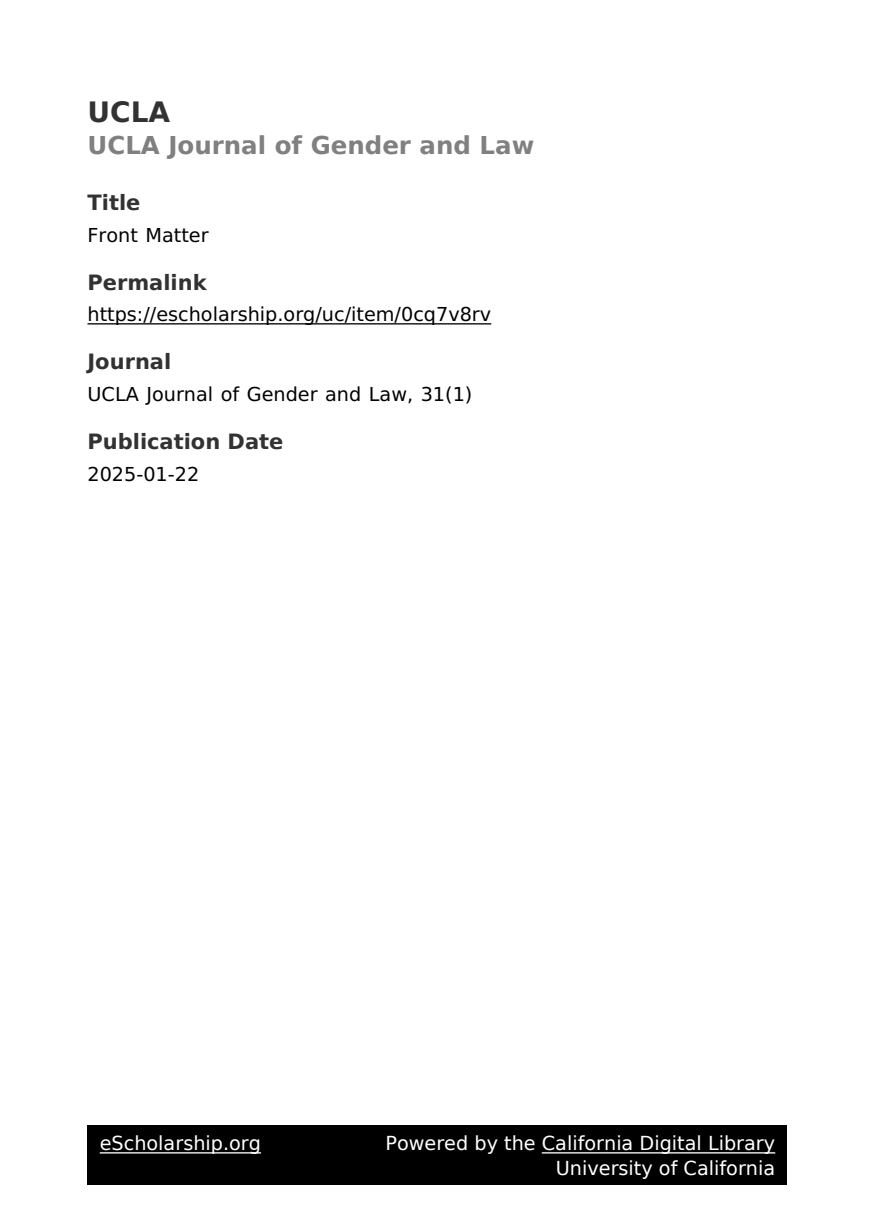
<style>
.page{position:relative;width:875px;height:1225px;background:#fff}
.page>*{position:absolute;margin:0;border:0;box-sizing:border-box;transform-origin:0 0}
.t1{font:700 28px "DejaVu Sans";color:#323232}
.t2{font:700 24.5px "DejaVu Sans";color:#808080}
.t3{font:700 21px "DejaVu Sans";color:#323232}
.t4{font:19.25px "Code 2000";color:#000}
.t5{font:19.25px/24.5px "DejaVu Sans";color:#fff;text-align:right}
</style>
<div class="page">
<hr style="left:88px;top:323px;width:403px;height:2px;background:#000">
<div style="left:88px;top:1125px;width:700px;height:60px;background:#000"></div>
<hr style="left:100px;top:1152px;width:161px;height:2px;background:#fff">
<hr style="left:542px;top:1152px;width:233px;height:2px;background:#fff">
<h1 class="t1" style="left:88px;top:101px;width:84px">UCLA</h1>
<p class="t2" style="left:88px;top:136px;width:448px">UCLA Journal of Gender and Law</p>
<p class="t3" style="left:88px;top:194px;width:54px">Title</p>
<p class="t4" style="left:88px;top:223px;width:123px">Front Matter</p>
<p class="t3" style="left:88px;top:274px;width:121px">Permalink</p>
<p class="t4" style="left:88px;top:303px;width:405px">https://escholarship.org/uc/item/0cq7v8rv</p>
<p class="t3" style="left:88px;top:354px;width:85px">Journal</p>
<p class="t4" style="left:88px;top:382px;width:386px">UCLA Journal of Gender and Law, 31(1)</p>
<p class="t3" style="left:88px;top:433px;width:198px">Publication Date</p>
<p class="t4" style="left:88px;top:462px;width:113px">2025-01-22</p>
<p class="t5" style="left:100px;top:1133px;width:163px">eScholarship.org</p>
<p class="t5" style="left:385px;top:1133px;width:391px">Powered by the California Digital Library<br>University of California</p>
</div>
